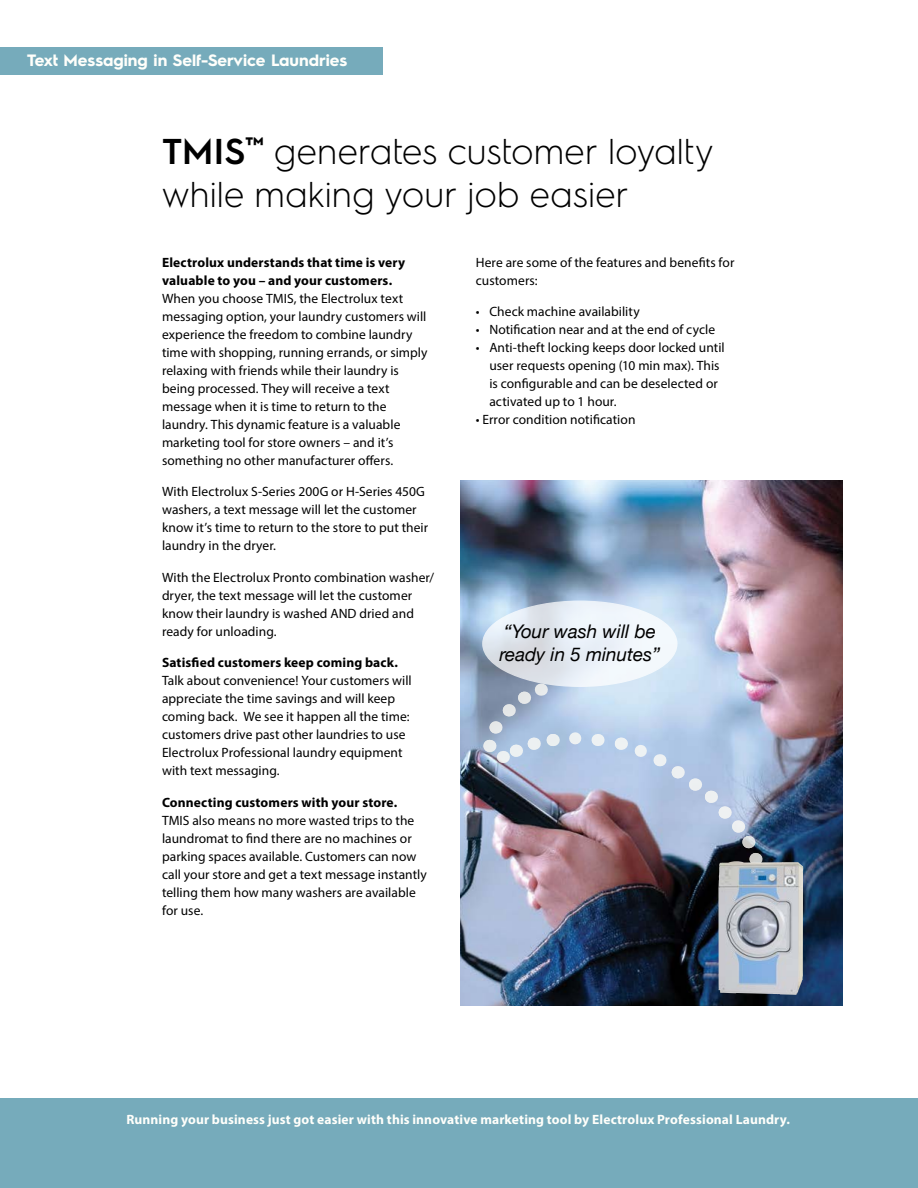
<style>
.page{position:relative;width:918px;height:1188px;background:#fff}
.page>*{position:absolute;margin:0;border:0;box-sizing:border-box;transform-origin:0 0}
.t1{font:300 36px/43.2px "Electrolux Sans";color:#000}
.t2{font:italic 18.75px/22.5px "Helvetica Neue";color:#000}
.t3{font:700 16.5px "Electrolux Sans";color:#fffffb}
.t4{font:13.5px/18px "Myriad Pro";letter-spacing:.005em;color:#000}
.t5{font:700 13.5px/18px "Myriad Pro";letter-spacing:.01em;color:#000}
.t6{font:700 13.5px "Myriad Pro";letter-spacing:.01em;color:#fffffb}
.s1{font-weight:600}
</style>
<div class="page">
<div style="left:0;top:1098px;width:918px;height:90px;background:#76abbb"></div>
<div style="left:0;top:47px;width:383px;height:28px;background:#76abbb"></div>
<img style="left:461px;top:481px;width:381px;height:524px">
<svg style="left:483px;top:601px;width:194px;height:85px;fill:#eaf1f9"></svg>
<img style="left:481px;top:682px;width:282px;height:184px">
<img style="left:718px;top:861px;width:85px;height:134px">
<p class="t3" style="left:27px;top:49px;width:322px">Text Messaging in Self-Service Laundries</p>
<h1 class="t1" style="left:162px;top:128px;width:553px"><span class="s1">TMIS</span><sup>™</sup> generates customer loyalty while making your job easier</h1>
<p class="t5" style="left:162px;top:253px;width:245px">Electrolux understands that time is very valuable to you – and your customers.</p>
<p class="t4" style="left:162px;top:289px;width:267px">When you choose TMIS, the Electrolux text messaging option, your laundry customers will experience the freedom to combine laundry time with shopping, running errands, or simply relaxing with friends while their laundry is being processed. They will receive a text message when it is time to return to the laundry. This dynamic feature is a valuable marketing tool for store owners – and it’s something no other manufacturer offers.</p>
<p class="t4" style="left:162px;top:482px;width:268px">With Electrolux S-Series 200G or H-Series 450G washers, a text message will let the customer know it’s time to return to the store to put their laundry in the dryer.</p>
<p class="t4" style="left:162px;top:568px;width:274px">With the Electrolux Pronto combination washer/ dryer, the text message will let the customer know their laundry is washed AND dried and ready for unloading.</p>
<p class="t5" style="left:162px;top:653px;width:237px">Satisfied customers keep coming back.</p>
<p class="t4" style="left:162px;top:671px;width:251px">Talk about convenience! Your customers will appreciate the time savings and will keep coming back. We see it happen all the time: customers drive past other laundries to use Electrolux Professional laundry equipment with text messaging.</p>
<p class="t5" style="left:162px;top:793px;width:237px">Connecting customers with your store.</p>
<p class="t4" style="left:162px;top:811px;width:266px">TMIS also means no more wasted trips to the laundromat to find there are no machines or parking spaces available. Customers can now call your store and get a text message instantly telling them how many washers are available for use.</p>
<p class="t4" style="left:476px;top:253px;width:260px">Here are some of the features and benefits for customers:</p>
<p class="t4" style="left:476px;top:303px;width:165px">• Check machine availability</p>
<p class="t4" style="left:476px;top:321px;width:241px">• Notification near and at the end of cycle</p>
<p class="t4" style="left:489px;top:339px;width:237px;text-indent:-14px">• Anti-theft locking keeps door locked until user requests opening (10 min max). This is configurable and can be deselected or activated up to 1 hour.</p>
<p class="t4" style="left:476px;top:410px;width:161px">• Error condition notification</p>
<h2 class="t2" style="left:499px;top:620px;width:162px">“Your wash will be ready in 5 minutes”</h2>
<p class="t6" style="left:126px;top:1110px;width:665px">Running your business just got easier with this innovative marketing tool by Electrolux Professional Laundry.</p>
</div>
